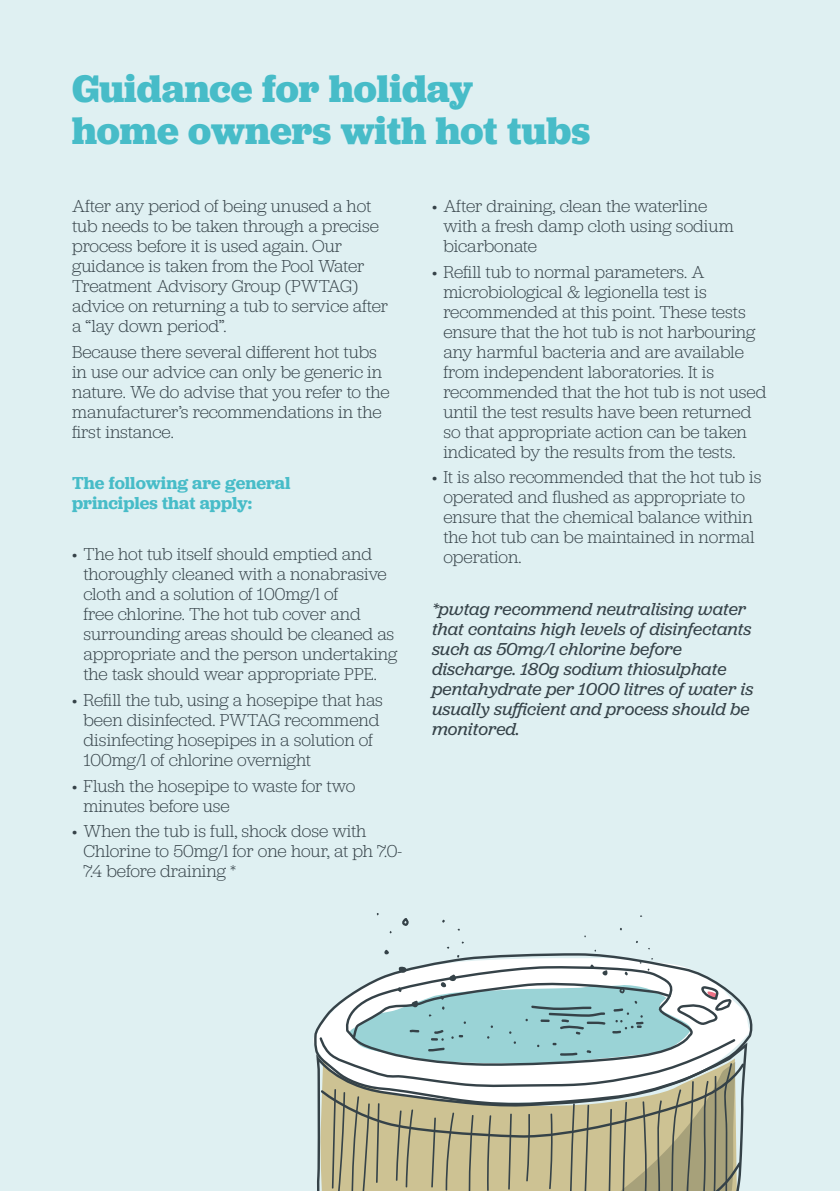
<style>
.page{position:relative;width:840px;height:1191px;background:#fff}
.page>*{position:absolute;margin:0;border:0;box-sizing:border-box;transform-origin:0 0}
.t1{font:700 40px/42px "Jubilat";color:#47bcc8}
.t2{font:300 18px/20px "Jubilat";letter-spacing:-.005em;color:#354248}
.t3{font:italic 18px/20px "Jubilat";color:#354248}
.t4{font:600 18px/20px "Jubilat";color:#47bcc8}
</style>
<div class="page">
<div style="left:0;top:0;width:839px;height:1191px;background:#dff0f2"></div>
<svg style="left:313px;top:1004px;width:440px;height:102px"></svg>
<svg style="left:318px;top:913px;width:426px;height:278px"></svg>
<h1 class="t1" style="left:72px;top:67px;width:519px">Guidance for holiday<br>home owners with hot tubs</h1>
<p class="t2" style="left:72px;top:195px;width:317px">After any period of being unused a hot tub needs to be taken through a precise process before it is used again. Our guidance is taken from the Pool Water Treatment Advisory Group (PWTAG) advice on returning a tub to service after a “lay down period”.</p>
<p class="t2" style="left:72px;top:341px;width:319px">Because there several different hot tubs in use our advice can only be generic in nature. We do advise that you refer to the manufacturer’s recommendations in the first instance.</p>
<p class="t4" style="left:72px;top:472px;width:220px">The following are general principles that apply:</p>
<p class="t2" style="left:83px;top:543px;width:315px;text-indent:-11px">• The hot tub itself should emptied and thoroughly cleaned with a nonabrasive cloth and a solution of 100mg/l of<br>free chlorine. The hot tub cover and surrounding areas should be cleaned as appropriate and the person undertaking the task should wear appropriate PPE.</p>
<p class="t2" style="left:83px;top:689px;width:301px;text-indent:-11px">• Refill the tub, using a hosepipe that has been disinfected. PWTAG recommend disinfecting hosepipes in a solution of 100mg/l of chlorine overnight</p>
<p class="t2" style="left:83px;top:775px;width:273px;text-indent:-11px">• Flush the hosepipe to waste for two minutes before use</p>
<p class="t2" style="left:83px;top:820px;width:320px;text-indent:-11px">• When the tub is full, shock dose with<br>Chlorine to 50mg/l for one hour, at ph 7.0-<br>7.4 before draining *</p>
<p class="t2" style="left:443px;top:195px;width:292px;text-indent:-11px">• After draining, clean the waterline with a fresh damp cloth using sodium bicarbonate</p>
<p class="t2" style="left:443px;top:261px;width:324px;text-indent:-11px">• Refill tub to normal parameters. A microbiological &amp; legionella test is recommended at this point. These tests ensure that the hot tub is not harbouring any harmful bacteria and are available from independent laboratories. It is recommended that the hot tub is not used until the test results have been returned so that appropriate action can be taken indicated by the results from the tests.</p>
<p class="t2" style="left:443px;top:466px;width:319px;text-indent:-11px">• It is also recommended that the hot tub is operated and flushed as appropriate to ensure that the chemical balance within the hot tub can be maintained in normal operation.</p>
<p class="t3" style="left:432px;top:598px;width:323px">*pwtag recommend neutralising water that contains high levels of disinfectants such as 50mg/l chlorine before discharge. 180g sodium thiosulphate pentahydrate per 1000 litres of water is usually sufficient and process should be monitored.</p>
</div>
